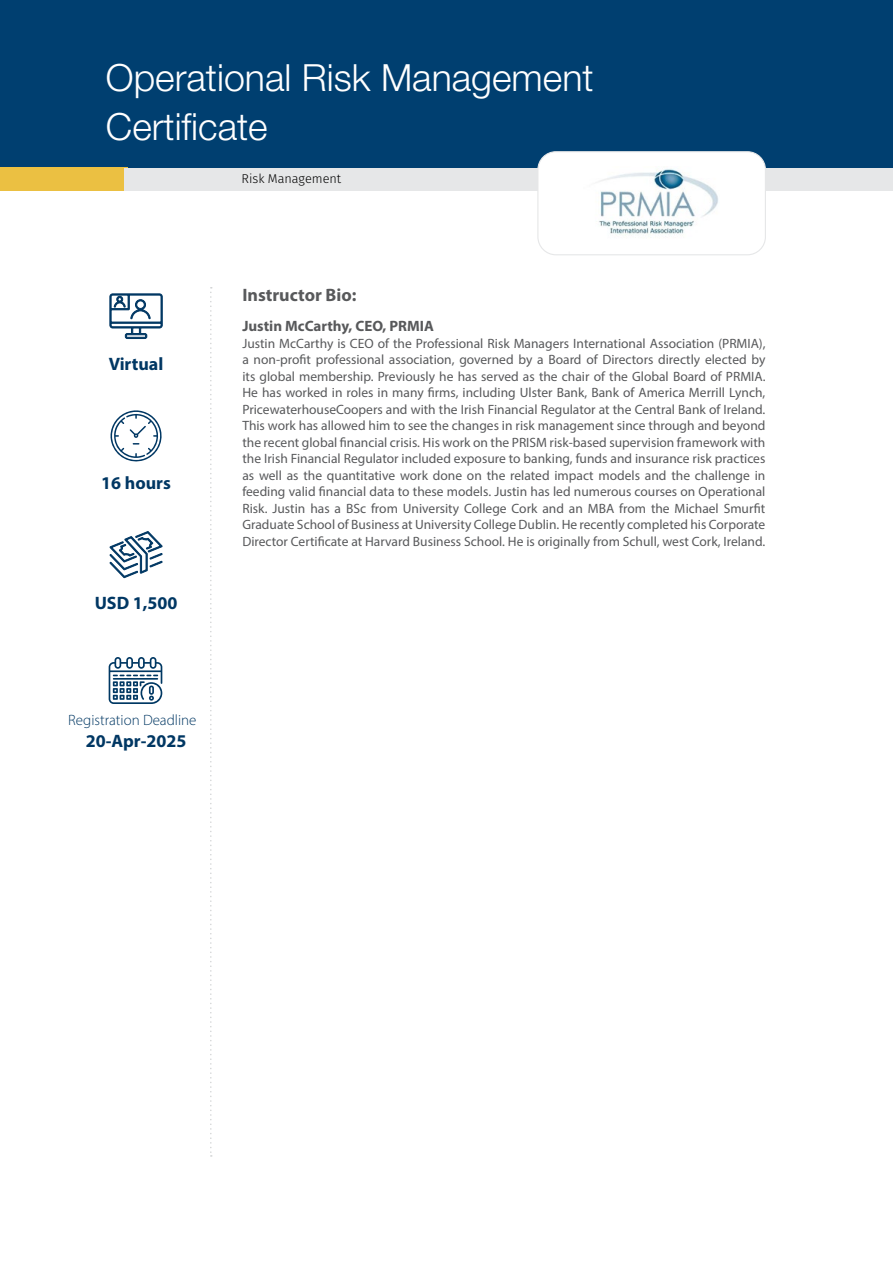
<style>
.page{position:relative;width:893px;height:1263px;background:#fff}
.page>*{position:absolute;margin:0;border:0;box-sizing:border-box;transform-origin:0 0}
.t1{font:300 37.5px/49.5px "Helvetica Neue LT Std";color:#fff}
.t2{font:700 18px "Myriad Pro";color:#003763}
.t3{font:700 18px "Myriad Pro";color:#58595b}
.t4{font:700 15px "Myriad Pro";color:#58595b}
.t5{font:300 15px "Myriad Pro";color:#003763}
.t6{font:13.5px/16.5px "Myriad Pro";color:#58595b;text-align:justify}
.t7{font:300 12.75px "Fira Sans";color:#000}
</style>
<div class="page">
<div style="left:0;top:0;width:893px;height:168px;background:#003f70"></div>
<div style="left:0;top:168px;width:128px;height:23px;background:#ebc042"></div>
<div style="left:124px;top:168px;width:769px;height:22px;background:#e6e7e8"></div>
<svg style="left:210px;top:287px;width:2px;height:870px"></svg>
<svg style="left:109px;top:531px;width:54px;height:47px"></svg>
<svg style="left:111px;top:410px;width:51px;height:52px"></svg>
<svg style="left:109px;top:293px;width:54px;height:46px"></svg>
<svg style="left:109px;top:657px;width:53px;height:47px"></svg>
<div style="left:538px;top:152px;width:227px;height:103px;background:#fff;border-radius:18px"></div>
<img style="left:599px;top:169px;width:120px;height:66px">
<div style="left:537px;top:151px;width:229px;height:104px;border:1px solid #e6e7e8;border-radius:18px"></div>
<h1 class="t1" style="left:106px;top:52px;width:489px">Operational Risk Management<br>Certificate</h1>
<h2 class="t2" style="left:109px;top:353px;width:56px">Virtual</h2>
<h2 class="t2" style="left:101px;top:472px;width:71px">16 hours</h2>
<h2 class="t2" style="left:95px;top:591px;width:84px">USD 1,500</h2>
<p class="t5" style="left:68px;top:711px;width:130px">Registration Deadline</p>
<h2 class="t2" style="left:86px;top:729px;width:102px">20-Apr-2025</h2>
<p class="t7" style="left:242px;top:169px;width:101px">Risk Management</p>
<h2 class="t3" style="left:242px;top:283px;width:116px">Instructor Bio:</h2>
<p class="t4" style="left:242px;top:316px;width:193px">Justin McCarthy, CEO, PRMIA</p>
<p class="t6" style="left:242px;top:335px;width:525px">Justin McCarthy is CEO of the Professional Risk Managers International Association (PRMIA), a non-profit professional association, governed by a Board of Directors directly elected by its global membership. Previously he has served as the chair of the Global Board of PRMIA.<br>He has worked in roles in many firms, including Ulster Bank, Bank of America Merrill Lynch, PricewaterhouseCoopers and with the Irish Financial Regulator at the Central Bank of Ireland.<br>This work has allowed him to see the changes in risk management since through and beyond the recent global financial crisis. His work on the PRISM risk-based supervision framework with the Irish Financial Regulator included exposure to banking, funds and insurance risk practices as well as the quantitative work done on the related impact models and the challenge in feeding valid financial data to these models. Justin has led numerous courses on Operational Risk. Justin has a BSc from University College Cork and an MBA from the Michael Smurfit Graduate School of Business at University College Dublin. He recently completed his Corporate Director Certificate at Harvard Business School. He is originally from Schull, west Cork, Ireland.</p>
</div>
